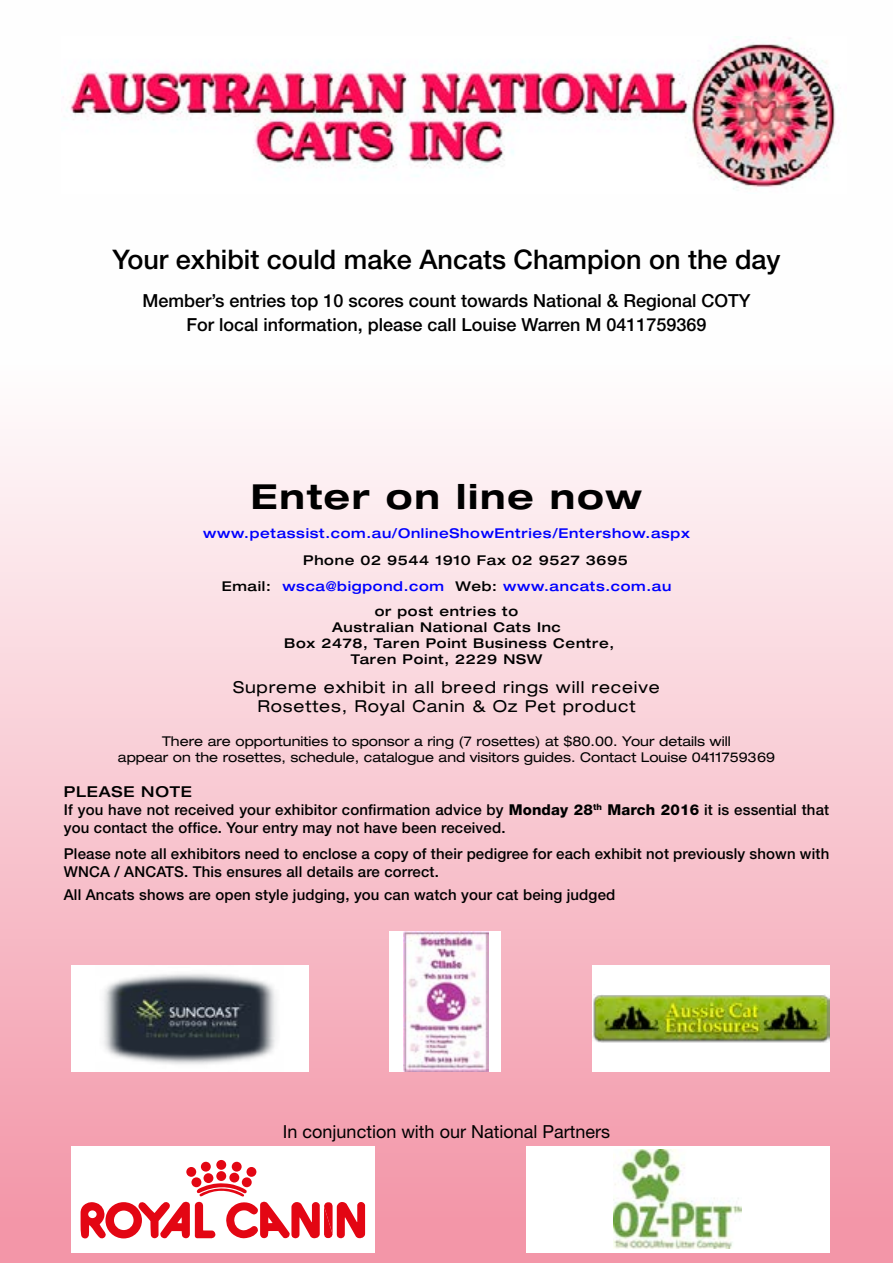
<style>
.page{position:relative;width:893px;height:1263px;background:#fff}
.page>*{position:absolute;margin:0;border:0;box-sizing:border-box;transform-origin:0 0}
.t1{font:700 expanded 34.5px "Helvetica Neue LT Pro";letter-spacing:.05em;color:#000}
.t2{font:500 27px "Helvetica Neue LT Pro";color:#000}
.t3{font:500 18px/24px "Helvetica Neue LT Pro";color:#000;text-align:center}
.t4{font:18px "Helvetica Neue LT Pro";color:#000}
.t5{font:expanded 16.5px/19.8px "Helvetica Neue LT Pro";letter-spacing:.05em;color:#000;text-align:center}
.t6{font:500 15px/18px "Helvetica Neue LT Pro";letter-spacing:.01em;color:#000}
.t7{font:expanded 13.5px/16.2px "Helvetica Neue LT Pro";color:#000;text-align:center}
.t8{font:500 expanded 13.5px/16.2px "Helvetica Neue LT Pro";letter-spacing:.05em;color:#000;text-align:center}
.t9{font:500 expanded 13.5px "Helvetica Neue LT Pro";letter-spacing:.05em;color:#00f}
.s1{color:#000}
.s2{font-stretch:expanded}
.s3{font-weight:800}
</style>
<div class="page">
<div style="left:0;top:0;width:893px;height:1263px;background:linear-gradient(to bottom,#fff,#f39bac)"></div>
<div style="left:71px;top:1146px;width:303px;height:106px;background:#fff"></div>
<div style="left:186px;top:1167px;width:10px;height:10px;background:#e30613;border-radius:50%"></div>
<div style="left:191px;top:1177px;width:10px;height:10px;background:#e30613;border-radius:50%"></div>
<div style="left:203px;top:1173px;width:10px;height:10px;background:#e30613;border-radius:50%"></div>
<div style="left:201px;top:1162px;width:10px;height:9px;background:#e30613;border-radius:50%"></div>
<div style="left:216px;top:1171px;width:10px;height:10px;background:#e30613;border-radius:50%"></div>
<div style="left:216px;top:1160px;width:10px;height:10px;background:#e30613;border-radius:50%"></div>
<div style="left:229px;top:1173px;width:10px;height:9px;background:#e30613;border-radius:50%"></div>
<div style="left:232px;top:1162px;width:10px;height:9px;background:#e30613;border-radius:50%"></div>
<div style="left:242px;top:1177px;width:10px;height:10px;background:#e30613;border-radius:50%"></div>
<div style="left:246px;top:1167px;width:10px;height:10px;background:#e30613;border-radius:50%"></div>
<svg style="left:81px;top:1183px;width:284px;height:55px"></svg>
<div style="left:71px;top:965px;width:237px;height:106px;background:#fff"></div>
<img style="left:103px;top:973px;width:173px;height:92px">
<div style="left:389px;top:931px;width:112px;height:140px;background:#fff"></div>
<img style="left:403px;top:931px;width:85px;height:140px">
<div style="left:592px;top:965px;width:237px;height:106px;background:#fff"></div>
<img style="left:593px;top:995px;width:236px;height:47px">
<div style="left:526px;top:1146px;width:303px;height:106px;background:#fff"></div>
<img style="left:613px;top:1150px;width:129px;height:98px">
<img style="left:61px;top:36px;width:785px;height:157px">
<h2 class="t2" style="left:112px;top:244px;width:670px">Your exhibit could make Ancats Champion on the day</h2>
<p class="t3" style="left:142px;top:288px;width:610px">Member’s entries top 10 scores count towards National &amp; Regional COTY<br>For local information, please call Louise Warren M 0411759369</p>
<h1 class="t1" style="left:251px;top:475px;width:393px">Enter on line now</h1>
<p class="t9" style="left:203px;top:525px;width:488px">www.petassist.com.au/OnlineShowEntries/Entershow.aspx</p>
<p class="t8" style="left:303px;top:552px;width:326px">Phone 02 9544 1910 Fax 02 9527 3695</p>
<p class="t9" style="left:222px;top:578px;width:451px"><span class="s1">Email:</span> wsca@bigpond.com <span class="s1">Web:</span> www.ancats.com.au</p>
<p class="t8" style="left:375px;top:602px;width:145px">or post entries to</p>
<p class="t8" style="left:284px;top:619px;width:331px">Australian National Cats Inc<br>Box 2478, Taren Point Business Centre,<br>Taren Point, 2229 NSW</p>
<p class="t5" style="left:233px;top:677px;width:428px">Supreme exhibit in all breed rings will receive<br>Rosettes, Royal Canin &amp; Oz Pet product</p>
<p class="t7" style="left:118px;top:733px;width:659px">There are opportunities to sponsor a ring (7 rosettes) at $80.00. Your details will<br>appear on the rosettes, schedule, catalogue and visitors guides. Contact Louise 0411759369</p>
<p class="t6" style="left:64px;top:782px;width:767px"><span class="s2">PLEASE NOTE<br></span>If you have not received your exhibitor confirmation advice by <span class="s3">Monday 28</span><sup>th</sup> <span class="s3">March 2016</span> it is essential that you contact the office. Your entry may not have been received.</p>
<p class="t6" style="left:64px;top:845px;width:767px">Please note all exhibitors need to enclose a copy of their pedigree for each exhibit not previously shown with<br>WNCA / ANCATS. This ensures all details are correct.</p>
<p class="t6" style="left:64px;top:885px;width:553px">All Ancats shows are open style judging, you can watch your cat being judged</p>
<p class="t4" style="left:283px;top:1121px;width:329px">In conjunction with our National Partners</p>
</div>
